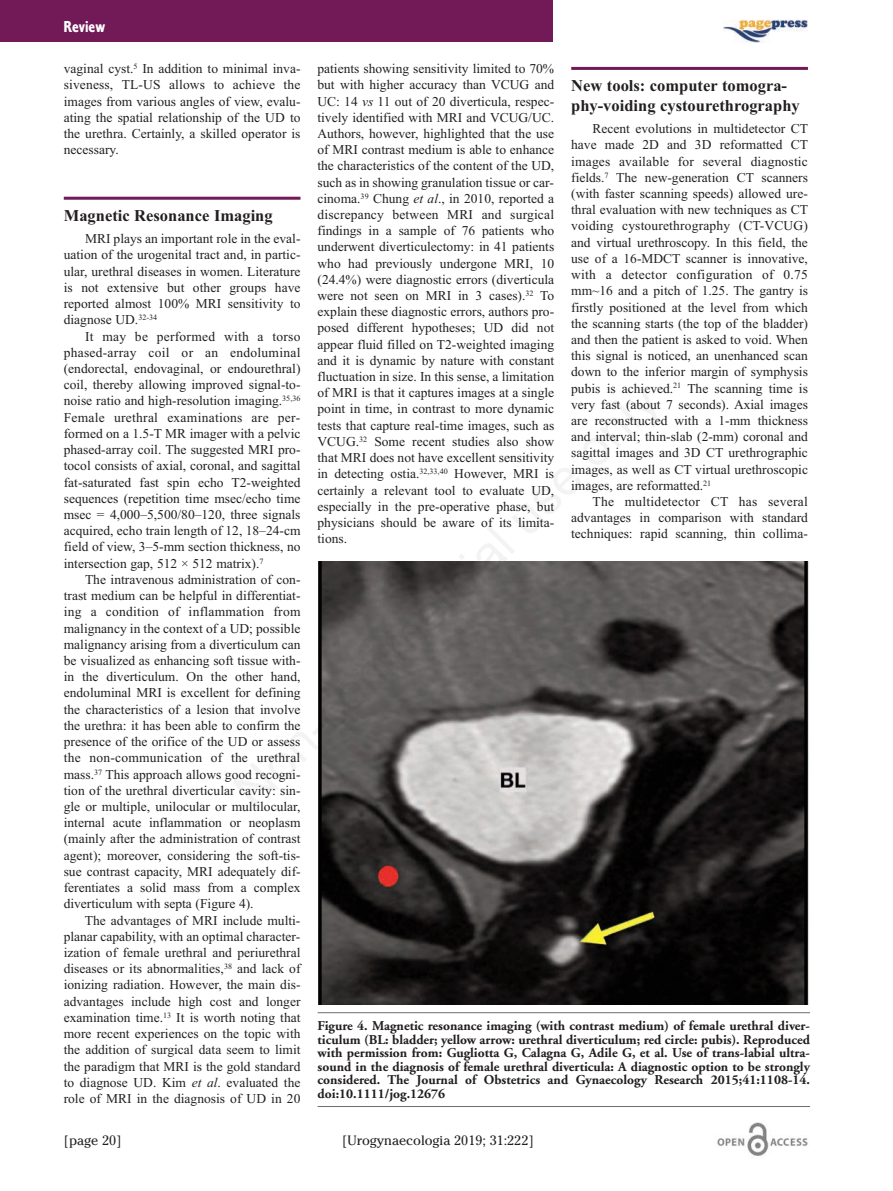
<style>
.page{position:relative;width:893px;height:1191px;background:#fff}
.page>*{position:absolute;margin:0;border:0;box-sizing:border-box;transform-origin:0 0}
.t1{font:700 16.5px/19.8px "Times New Roman";color:#231f20}
.t2{font:16.5px "Corinthian Bold Condensed Plain";color:#fff}
.t3{font:13.5px/16.2px "Times New Roman";color:#231f20;text-align:justify}
.t4{font:700 13.5px/13.5px "Adobe Garamond";color:#231f20;text-align:justify}
.t5{font:13.5px "Cheltenham";color:#231f20}
.s1{font-style:italic}
</style>
<div class="page">
<hr style="left:64px;top:197px;width:236px;height:3px;background:#721957">
<hr style="left:571px;top:67px;width:237px;height:3px;background:#721957">
<div style="left:0;top:0;width:553px;height:42px;background:#721957"></div>
<img style="left:717px;top:1123px;width:91px;height:33px">
<img style="left:723px;top:19px;width:84px;height:24px">
<img style="left:319px;top:561px;width:490px;height:443px">
<hr style="left:318px;top:1012px;width:492px;height:1px;background:#6c6d70">
<hr style="left:318px;top:1106px;width:492px;height:1px;background:#6c6d70">
<p class="t2" style="left:63px;top:21px;width:43px">Review</p>
<p class="t3" style="left:64px;top:60px;width:238px">vaginal cyst.<sup>5</sup> In addition to minimal inva&shy;siveness, TL-US allows to achieve the images from various angles of view, evalu&shy;ating the spatial relationship of the UD to the urethra. Certainly, a skilled operator is necessary.</p>
<p class="t1" style="left:64px;top:205px;width:210px">Magnetic Resonance Imaging</p>
<p class="t3" style="left:64px;top:230px;width:238px;text-indent:21px">MRI plays an important role in the eval&shy;uation of the urogenital tract and, in partic&shy;ular, urethral diseases in women. Literature is not extensive but other groups have reported almost 100% MRI sensitivity to diagnose UD.<sup>32-34</sup></p>
<p class="t3" style="left:64px;top:328px;width:238px;text-indent:21px">It may be performed with a torso phased-array coil or an endoluminal (endorectal, endovaginal, or endourethral) coil, thereby allowing improved signal-to&shy;noise ratio and high-resolution imaging.<sup>35,36<br></sup>Female urethral examinations are per&shy;formed on a 1.5-T MR imager with a pelvic phased-array coil. The suggested MRI pro&shy;tocol consists of axial, coronal, and sagittal fat-saturated fast spin echo T2-weighted sequences (repetition time msec/echo time msec = 4,000–5,500/80–120, three signals acquired, echo train length of 12, 18–24-cm field of view, 3–5-mm section thickness, no intersection gap, 512 × 512 matrix).<sup>7</sup></p>
<p class="t3" style="left:64px;top:571px;width:238px;text-indent:21px">The intravenous administration of con&shy;trast medium can be helpful in differentiat&shy;ing a condition of inflammation from malignancy in the context of a UD; possible malignancy arising from a diverticulum can be visualized as enhancing soft tissue with&shy;in the diverticulum. On the other hand, endoluminal MRI is excellent for defining the characteristics of a lesion that involve the urethra: it has been able to confirm the presence of the orifice of the UD or assess the non-communication of the urethral mass.<sup>37</sup> This approach allows good recogni&shy;tion of the urethral diverticular cavity: sin&shy;gle or multiple, unilocular or multilocular, internal acute inflammation or neoplasm (mainly after the administration of contrast agent); moreover, considering the soft-tis&shy;sue contrast capacity, MRI adequately dif&shy;ferentiates a solid mass from a complex diverticulum with septa (Figure 4).</p>
<p class="t3" style="left:64px;top:911px;width:238px;text-indent:21px">The advantages of MRI include multi&shy;planar capability, with an optimal character&shy;ization of female urethral and periurethral diseases or its abnormalities,<sup>38</sup> and lack of ionizing radiation. However, the main dis&shy;advantages include high cost and longer examination time.<sup>13</sup> It is worth noting that more recent experiences on the topic with the addition of surgical data seem to limit the paradigm that MRI is the gold standard to diagnose UD. Kim <span class="s1">et al</span>. evaluated the role of MRI in the diagnosis of UD in 20</p>
<p class="t3" style="left:317px;top:60px;width:238px">patients showing sensitivity limited to 70% but with higher accuracy than VCUG and UC: 14 <span class="s1">vs</span> 11 out of 20 diverticula, respec&shy;tively identified with MRI and VCUG/UC.<br>Authors, however, highlighted that the use of MRI contrast medium is able to enhance the characteristics of the content of the UD, such as in showing granulation tissue or car&shy;cinoma.<sup>39</sup> Chung <span class="s1">et al</span>., in 2010, reported a discrepancy between MRI and surgical findings in a sample of 76 patients who underwent diverticulectomy: in 41 patients who had previously undergone MRI, 10 (24.4%) were diagnostic errors (diverticula were not seen on MRI in 3 cases).<sup>32</sup> To explain these diagnostic errors, authors pro&shy;posed different hypotheses; UD did not appear fluid filled on T2-weighted imaging and it is dynamic by nature with constant fluctuation in size. In this sense, a limitation of MRI is that it captures images at a single point in time, in contrast to more dynamic tests that capture real-time images, such as VCUG.<sup>32</sup> Some recent studies also show that MRI does not have excellent sensitivity in detecting ostia.<sup>32,33,40</sup> However, MRI is certainly a relevant tool to evaluate UD, especially in the pre-operative phase, but physicians should be aware of its limita&shy;tions.</p>
<p class="t1" style="left:571px;top:76px;width:230px">New tools: computer tomogra&shy;phy-voiding cystourethrography</p>
<p class="t3" style="left:571px;top:120px;width:238px;text-indent:21px">Recent evolutions in multidetector CT have made 2D and 3D reformatted CT images available for several diagnostic fields.<sup>7</sup> The new-generation CT scanners (with faster scanning speeds) allowed ure&shy;thral evaluation with new techniques as CT voiding cystourethrography (CT-VCUG) and virtual urethroscopy. In this field, the use of a 16-MDCT scanner is innovative, with a detector configuration of 0.75 mm~16 and a pitch of 1.25. The gantry is firstly positioned at the level from which the scanning starts (the top of the bladder) and then the patient is asked to void. When this signal is noticed, an unenhanced scan down to the inferior margin of symphysis pubis is achieved.<sup>21</sup> The scanning time is very fast (about 7 seconds). Axial images are reconstructed with a 1-mm thickness and interval; thin-slab (2-mm) coronal and sagittal images and 3D CT urethrographic images, as well as CT virtual urethroscopic images, are reformatted.<sup>21</sup></p>
<p class="t3" style="left:571px;top:493px;width:238px;text-indent:21px">The multidetector CT has several advantages in comparison with standard techniques: rapid scanning, thin collima-</p>
<p class="t4" style="left:318px;top:1020px;width:494px">Figure 4. Magnetic resonance imaging (with contrast medium) of female urethral diver&shy;ticulum (BL: bladder; yellow arrow: urethral diverticulum; red circle: pubis). Reproduced with permission from: Gugliotta G, Calagna G, Adile G, et al. Use of trans-labial ultra&shy;sound in the diagnosis of female urethral diverticula: A diagnostic option to be strongly considered. The Journal of Obstetrics and Gynaecology Research 2015;41:1108-14. doi:10.1111/jog.12676</p>
<p class="t5" style="left:64px;top:1132px;width:59px">[page 20]</p>
<p class="t5" style="left:342px;top:1132px;width:193px">[Urogynaecologia 2019; 31:222]</p>
</div>
